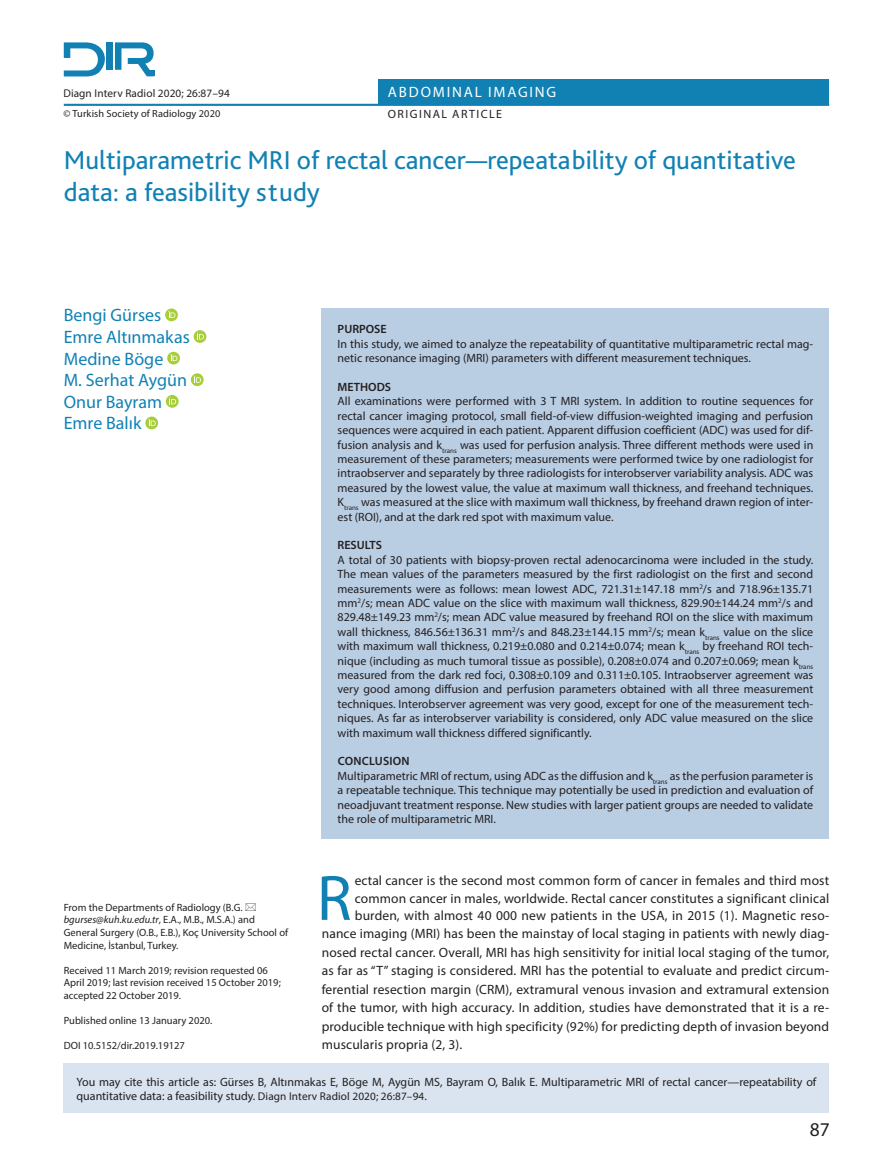
<style>
.page{position:relative;width:893px;height:1170px;background:#fff}
.page>*{position:absolute;margin:0;border:0;box-sizing:border-box;transform-origin:0 0}
.t1{font:64.65px "Myriad Pro";color:#1181b4}
.t2{font:27px/32.4px "Bliss Pro";color:#1181b4}
.t3{font:19.5px "Myriad Pro";color:#231f20}
.t4{font:18px "Myriad Pro";color:#1181b4}
.t5{font:15px "Myriad Pro";letter-spacing:.12em;color:#fff}
.t6{font:13.5px/18.5px "Myriad Pro";letter-spacing:.01em;color:#231f20;text-align:justify}
.t7{font:12px/14.4px "Myriad Pro";color:#231f20;text-align:justify}
.t8{font:600 12px "Myriad Pro";color:#231f20}
.t9{font:12px "Myriad Pro";letter-spacing:.12em;color:#231f20}
.t10{font:600 12px "Myriad Pro";letter-spacing:.02em;color:#231f20}
.t11{font:11.25px "Myriad Pro";letter-spacing:.01em;color:#231f20}
.t12{font:10.5px/12.6px "Myriad Pro";color:#231f20}
.t13{font:10.35px "Myriad Pro";letter-spacing:.01em;color:#231f20}
.s1{font-style:italic}
.s2{font-size:11.25px}
</style>
<div class="page">
<svg style="left:165px;top:308px;width:13px;height:13px"></svg>
<svg style="left:169px;top:311px;width:6px;height:7px"></svg>
<svg style="left:194px;top:330px;width:12px;height:13px"></svg>
<svg style="left:197px;top:332px;width:7px;height:7px"></svg>
<svg style="left:167px;top:352px;width:13px;height:12px"></svg>
<svg style="left:171px;top:354px;width:6px;height:7px"></svg>
<svg style="left:191px;top:373px;width:13px;height:13px"></svg>
<svg style="left:194px;top:376px;width:7px;height:7px"></svg>
<svg style="left:166px;top:395px;width:13px;height:12px"></svg>
<svg style="left:169px;top:397px;width:7px;height:7px"></svg>
<svg style="left:145px;top:416px;width:13px;height:13px"></svg>
<svg style="left:149px;top:419px;width:7px;height:7px"></svg>
<div style="left:378px;top:79px;width:451px;height:26px;background:#1181b4"></div>
<hr style="left:64px;top:104px;width:765px;height:2px;background:#1181b4">
<div style="left:147px;top:70px;width:8px;height:6px;background:#1181b4"></div>
<div style="left:106px;top:42px;width:7px;height:28px;background:#1181b4"></div>
<svg style="left:64px;top:42px;width:41px;height:34px"></svg>
<svg style="left:115px;top:42px;width:39px;height:34px"></svg>
<div style="left:64px;top:1063px;width:765px;height:50px;background:#d9e4f0"></div>
<div style="left:322px;top:308px;width:507px;height:530px;background:#b9cde3"></div>
<p class="t11" style="left:63px;top:86px;width:168px">Diagn Interv Radiol 2020; 26:87–94</p>
<p class="t13" style="left:63px;top:107px;width:159px">© Turkish Society of Radiology 2020</p>
<p class="t5" style="left:388px;top:83px;width:170px">ABDOMINAL IMAGING</p>
<p class="t9" style="left:388px;top:107px;width:116px">ORIGINAL ARTICLE</p>
<p class="t2" style="left:64px;top:143px;width:734px">Multiparametric MRI of rectal cancer—repeatability of quantitative data: a feasibility study</p>
<p class="t4" style="left:64px;top:304px;width:99px">Bengi Gürses</p>
<p class="t4" style="left:64px;top:326px;width:128px">Emre Altınmakas</p>
<p class="t4" style="left:64px;top:347px;width:101px">Medine Böge</p>
<p class="t4" style="left:64px;top:369px;width:125px">M. Serhat Aygün</p>
<p class="t4" style="left:64px;top:390px;width:100px">Onur Bayram</p>
<p class="t4" style="left:64px;top:412px;width:79px">Emre Balık</p>
<p class="t12" style="left:64px;top:900px;width:226px">From the Departments of Radiology (B.G. <span class="s1">bgurses@kuh.ku.edu.tr</span>, E.A., M.B., M.S.A.) and General Surgery (O.B., E.B.), Koç University School of Medicine, İstanbul, Turkey.</p>
<p class="t12" style="left:64px;top:963px;width:219px">Received 11 March 2019; revision requested 06<br>April 2019; last revision received 15 October 2019; accepted 22 October 2019.</p>
<p class="t12" style="left:64px;top:1014px;width:150px">Published online 13 January 2020.</p>
<p class="t12" style="left:64px;top:1039px;width:123px">DOI 10.5152/dir.2019.19127</p>
<p class="t8" style="left:338px;top:321px;width:51px">PURPOSE</p>
<p class="t7" style="left:338px;top:336px;width:477px">In this study, we aimed to analyze the repeatability of quantitative multiparametric rectal mag&shy;netic resonance imaging (MRI) parameters with different measurement techniques.</p>
<p class="t8" style="left:338px;top:379px;width:55px">METHODS</p>
<p class="t7" style="left:338px;top:394px;width:477px">All examinations were performed with 3 T MRI system. In addition to routine sequences for rectal cancer imaging protocol, small field-of-view diffusion-weighted imaging and perfusion sequences were acquired in each patient. Apparent diffusion coefficient (ADC) was used for dif&shy;fusion analysis and k<sub>trans</sub> was used for perfusion analysis. Three different methods were used in measurement of these parameters; measurements were performed twice by one radiologist for intraobserver and separately by three radiologists for interobserver variability analysis. ADC was measured by the lowest value, the value at maximum wall thickness, and freehand techniques.<br>K<sub>trans</sub> was measured at the slice with maximum wall thickness, by freehand drawn region of inter&shy;est (ROI), and at the dark red spot with maximum value.</p>
<p class="t8" style="left:338px;top:537px;width:46px">RESULTS</p>
<p class="t7" style="left:338px;top:552px;width:477px">A total of 30 patients with biopsy-proven rectal adenocarcinoma were included in the study.<br>The mean values of the parameters measured by the first radiologist on the first and second measurements were as follows: mean lowest ADC, 721.31±147.18 mm<sup>2</sup>/s and 718.96±135.71 mm<sup>2</sup>/s; mean ADC value on the slice with maximum wall thickness, 829.90±144.24 mm<sup>2</sup>/s and 829.48±149.23 mm<sup>2</sup>/s; mean ADC value measured by freehand ROI on the slice with maximum wall thickness, 846.56±136.31 mm<sup>2</sup>/s and 848.23±144.15 mm<sup>2</sup>/s; mean k<sub>trans</sub> value on the slice with maximum wall thickness, 0.219±0.080 and 0.214±0.074; mean k<sub>trans</sub> by freehand ROI tech&shy;nique (including as much tumoral tissue as possible), 0.208±0.074 and 0.207±0.069; mean k<sub>trans </sub>measured from the dark red foci, 0.308±0.109 and 0.311±0.105. Intraobserver agreement was very good among diffusion and perfusion parameters obtained with all three measurement techniques. Interobserver agreement was very good, except for one of the measurement tech&shy;niques. As far as interobserver variability is considered, only ADC value measured on the slice with maximum wall thickness differed significantly.</p>
<p class="t10" style="left:338px;top:753px;width:73px">CONCLUSION</p>
<p class="t7" style="left:338px;top:768px;width:477px">Multiparametric MRI of rectum, using ADC as the diffusion and k<sub>trans</sub> as the perfusion parameter is a repeatable technique. This technique may potentially be used in prediction and evaluation of neoadjuvant treatment response. New studies with larger patient groups are needed to validate the role of multiparametric MRI.</p>
<p class="t1" style="left:317px;top:858px;width:36px">R</p>
<p class="t6" style="left:355px;top:871px;width:476px;line-height:17.2px">ectal cancer is the second most common form of cancer in females and third most common cancer in males, worldwide. Rectal cancer constitutes a significant clinical burden, with almost 40 000 new patients in the USA, in 2015 (1). Magnetic reso-</p>
<p class="t6" style="left:322px;top:924px;width:509px">nance imaging (MRI) has been the mainstay of local staging in patients with newly diag&shy;nosed rectal cancer. Overall, MRI has high sensitivity for initial local staging of the tumor, as far as “T” staging is considered. MRI has the potential to evaluate and predict circum&shy;ferential resection margin (CRM), extramural venous invasion and extramural extension of the tumor, with high accuracy. In addition, studies have demonstrated that it is a re&shy;producible technique with high specificity (92%) for predicting depth of invasion beyond muscularis propria (2, 3).</p>
<p class="t7" style="left:77px;top:1074px;width:741px">You may cite this article as: Gürses B, Altınmakas E, Böge M, Aygün MS, Bayram O, Balık E. Multiparametric MRI of rectal cancer—repeatability of quantitative data: a feasibility study. <span class="s2">Diagn Interv Radiol 2020; 26:87–94</span>.</p>
<p class="t3" style="left:810px;top:1116px;width:22px">87</p>
</div>
